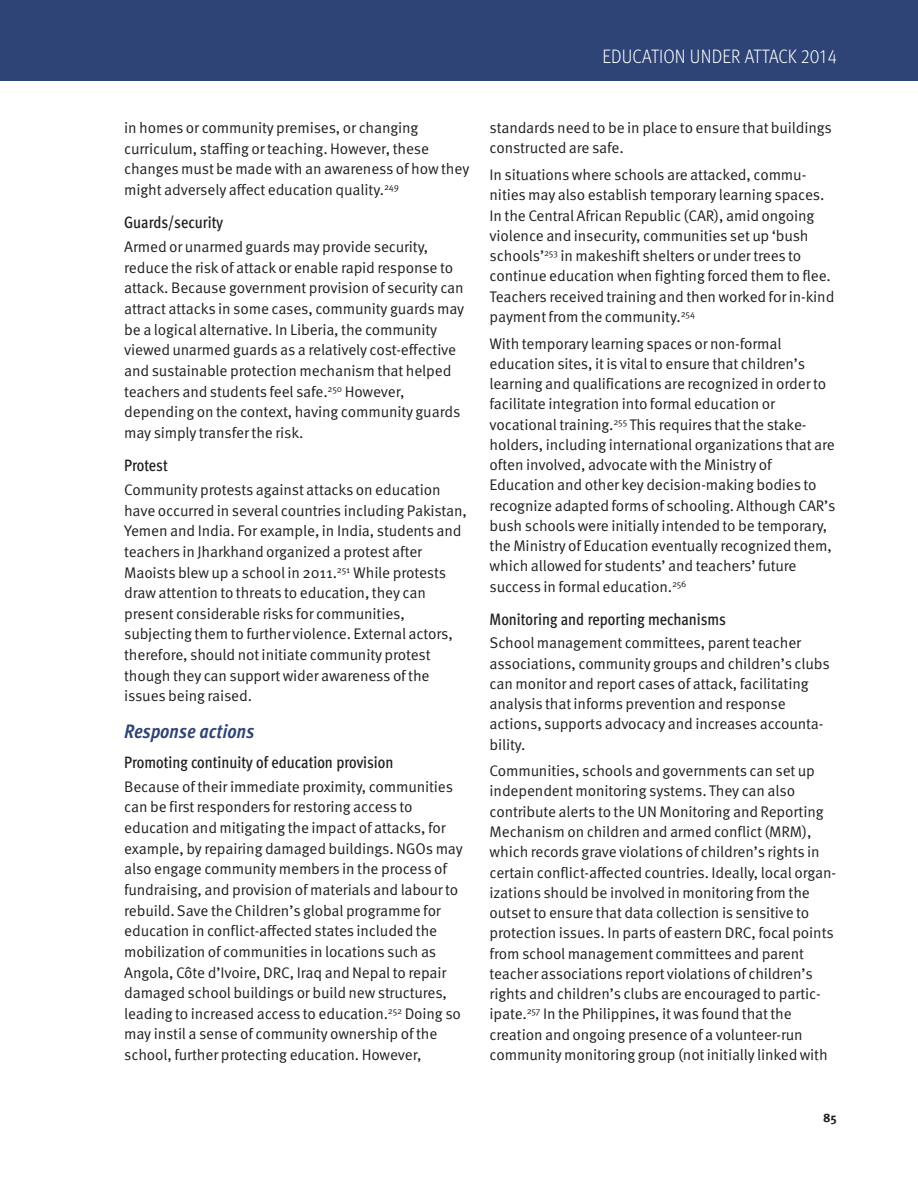
<style>
.page{position:relative;width:918px;height:1188px;background:#fff}
.page>*{position:absolute;margin:0;border:0;box-sizing:border-box;transform-origin:0 0}
.t1{font:300 19.5px "Meta Pro";letter-spacing:.01em;color:#fff;scale:.9 1}
.t2{font:italic 700 condensed 19.5px "Meta Pro";color:#2e4376}
.t3{font:500 condensed 16.5px "Meta Pro";color:#231f20}
.t4{font:15.3px/20.2px "Meta Pro Norm";letter-spacing:-.01em;color:#231f20}
.t5{font:700 12.3px "Meta Pro";color:#231f20}
</style>
<div class="page">
<div style="left:0;top:0;width:918px;height:81px;background:#2e4376"></div>
<hr style="left:0;top:0;width:1px;height:81px;background:#0c0707">
<p class="t1" style="left:602px;top:49px;width:262px">EDUCATION UNDER ATTACK 2014</p>
<p class="t4" style="left:124px;top:119px;width:347px;line-height:20.7px">in homes or community premises, or changing curriculum, staffing or teaching. However, these changes must be made with an awareness of how they might adversely affect education quality.<sup>249</sup></p>
<p class="t3" style="left:124px;top:216px;width:100px">Guards/security</p>
<p class="t4" style="left:124px;top:238px;width:342px;line-height:20.7px">Armed or unarmed guards may provide security, reduce the risk of attack or enable rapid response to attack. Because government provision of security can attract attacks in some cases, community guards may be a logical alternative. In Liberia, the community viewed unarmed guards as a relatively cost-effective and sustainable protection mechanism that helped teachers and students feel safe.<sup>250</sup> However, depending on the context, having community guards may simply transfer the risk.</p>
<p class="t3" style="left:124px;top:459px;width:45px">Protest</p>
<p class="t4" style="left:124px;top:481px;width:344px;line-height:20.7px">Community protests against attacks on education have occurred in several countries including Pakistan, Yemen and India. For example, in India, students and teachers in Jharkhand organized a protest after Maoists blew up a school in 2011.<sup>251</sup> While protests draw attention to threats to education, they can present considerable risks for communities, subjecting them to further violence. External actors, therefore, should not initiate community protest though they can support wider awareness of the issues being raised.</p>
<p class="t2" style="left:124px;top:724px;width:132px">Response actions</p>
<p class="t3" style="left:124px;top:756px;width:271px">Promoting continuity of education provision</p>
<p class="t4" style="left:124px;top:777px;width:340px;line-height:20.7px">Because of their immediate proximity, communities can be first responders for restoring access to education and mitigating the impact of attacks, for example, by repairing damaged buildings. NGOs may also engage community members in the process of fundraising, and provision of materials and labour to rebuild. Save the Children’s global programme for education in conflict-affected states included the mobilization of communities in locations such as Angola, Côte d’Ivoire, DRC, Iraq and Nepal to repair damaged school buildings or build new structures, leading to increased access to education.<sup>252</sup> Doing so may instil a sense of community ownership of the school, further protecting education. However,</p>
<p class="t4" style="left:490px;top:119px;width:344px">standards need to be in place to ensure that buildings constructed are safe.</p>
<p class="t4" style="left:490px;top:166px;width:346px">In situations where schools are attacked, commu&shy;nities may also establish temporary learning spaces.<br>In the Central African Republic (CAR), amid ongoing violence and insecurity, communities set up ‘bush schools’<sup>253</sup> in makeshift shelters or under trees to continue education when fighting forced them to flee.<br>Teachers received training and then worked for in-kind payment from the community.<sup>254</sup></p>
<p class="t4" style="left:490px;top:334px;width:348px">With temporary learning spaces or non-formal education sites, it is vital to ensure that children’s learning and qualifications are recognized in order to facilitate integration into formal education or vocational training.<sup>255</sup> This requires that the stake&shy;holders, including international organizations that are often involved, advocate with the Ministry of Education and other key decision-making bodies to recognize adapted forms of schooling. Although CAR’s bush schools were initially intended to be temporary, the Ministry of Education eventually recognized them, which allowed for students’ and teachers’ future success in formal education.<sup>256</sup></p>
<p class="t3" style="left:490px;top:613px;width:238px">Monitoring and reporting mechanisms</p>
<p class="t4" style="left:490px;top:634px;width:342px">School management committees, parent teacher associations, community groups and children’s clubs can monitor and report cases of attack, facilitating analysis that informs prevention and response actions, supports advocacy and increases accounta&shy;bility.</p>
<p class="t4" style="left:490px;top:762px;width:348px">Communities, schools and governments can set up independent monitoring systems. They can also contribute alerts to the UN Monitoring and Reporting Mechanism on children and armed conflict (MRM), which records grave violations of children’s rights in certain conflict-affected countries. Ideally, local organ&shy;izations should be involved in monitoring from the outset to ensure that data collection is sensitive to protection issues. In parts of eastern DRC, focal points from school management committees and parent teacher associations report violations of children’s rights and children’s clubs are encouraged to partic&shy;ipate.<sup>257</sup> In the Philippines, it was found that the creation and ongoing presence of a volunteer-run community monitoring group (not initially linked with</p>
<p class="t5" style="left:823px;top:1113px;width:15px">85</p>
</div>
